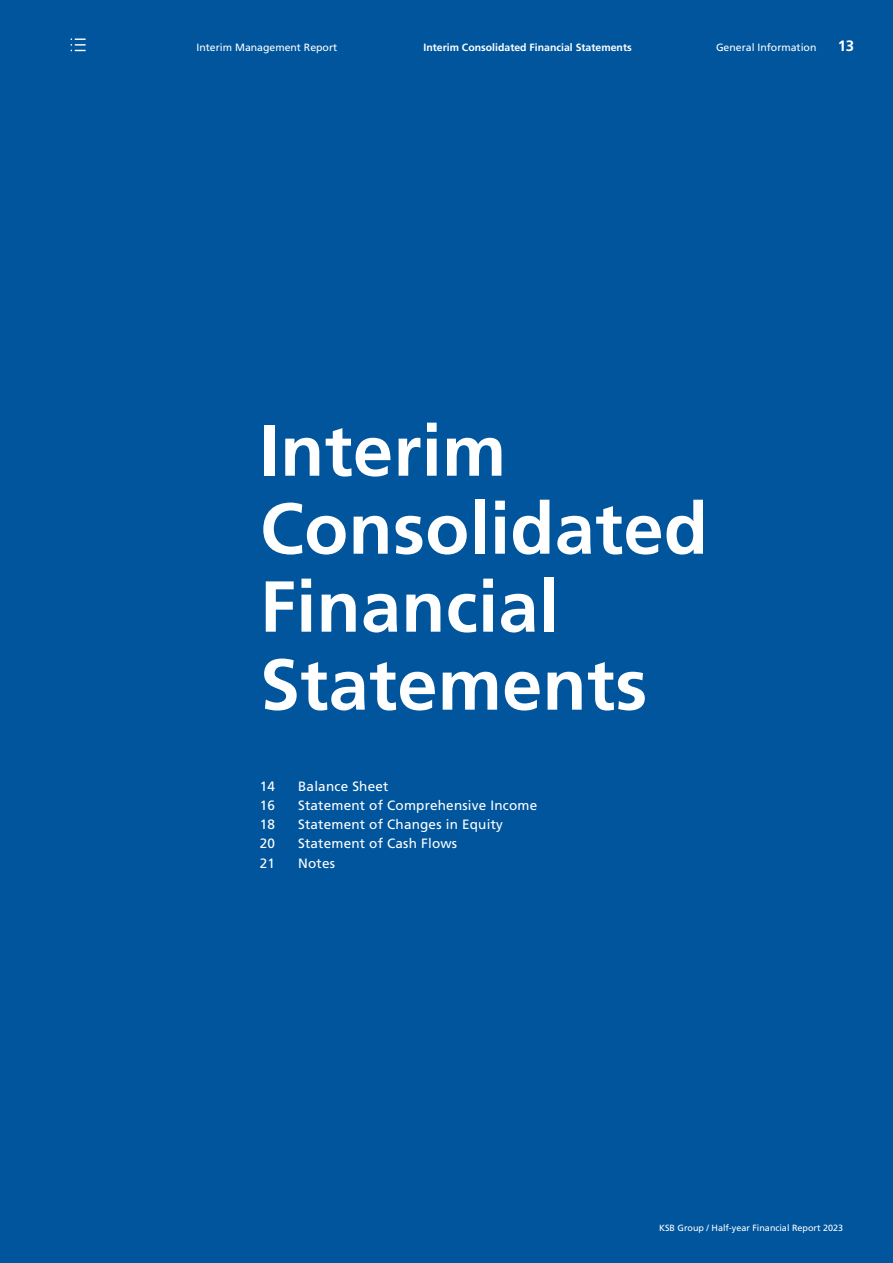
<style>
.page{position:relative;width:893px;height:1263px;background:#00559d}
.page>*{position:absolute;margin:0;border:0;box-sizing:border-box;transform-origin:0 0}
.t1{font:700 72px/78px "Frutiger LT Pro";letter-spacing:.005em;color:#fff}
.t2{font:700 15px "Frutiger LT Pro";color:#fff}
.t3{font:13.5px "Frutiger LT Pro";letter-spacing:.015em;color:#fff}
.t4{font:10.5px "Frutiger LT Pro";color:#fff}
.t5{font:700 10.5px "Frutiger LT Pro";color:#fff}
.t6{font:9px "Frutiger LT Pro";color:#fff}
</style>
<div class="page">
<svg style="left:71px;top:39px;width:15px;height:12px"></svg>
<p class="t4" style="left:197px;top:41px;width:142px">Interim Management Report</p>
<p class="t5" style="left:423px;top:41px;width:210px">Interim Consolidated Financial Statements</p>
<p class="t4" style="left:716px;top:41px;width:102px">General Information</p>
<p class="t2" style="left:838px;top:36px;width:18px">13</p>
<h1 class="t1" style="left:260px;top:412px;width:449px">Interim<br>Consolidated<br>Financial<br>Statements</h1>
<p class="t3" style="left:260px;top:778px;width:17px">14</p>
<p class="t3" style="left:298px;top:778px;width:92px">Balance Sheet</p>
<p class="t3" style="left:260px;top:797px;width:17px">16</p>
<p class="t3" style="left:298px;top:797px;width:241px">Statement of Comprehensive Income</p>
<p class="t3" style="left:260px;top:817px;width:17px">18</p>
<p class="t3" style="left:298px;top:817px;width:206px">Statement of Changes in Equity</p>
<p class="t3" style="left:260px;top:836px;width:17px">20</p>
<p class="t3" style="left:298px;top:836px;width:160px">Statement of Cash Flows</p>
<p class="t3" style="left:260px;top:855px;width:17px">21</p>
<p class="t3" style="left:298px;top:855px;width:38px">Notes</p>
<p class="t6" style="left:659px;top:1223px;width:185px">KSB Group / Half-year Financial Report 2023</p>
</div>
